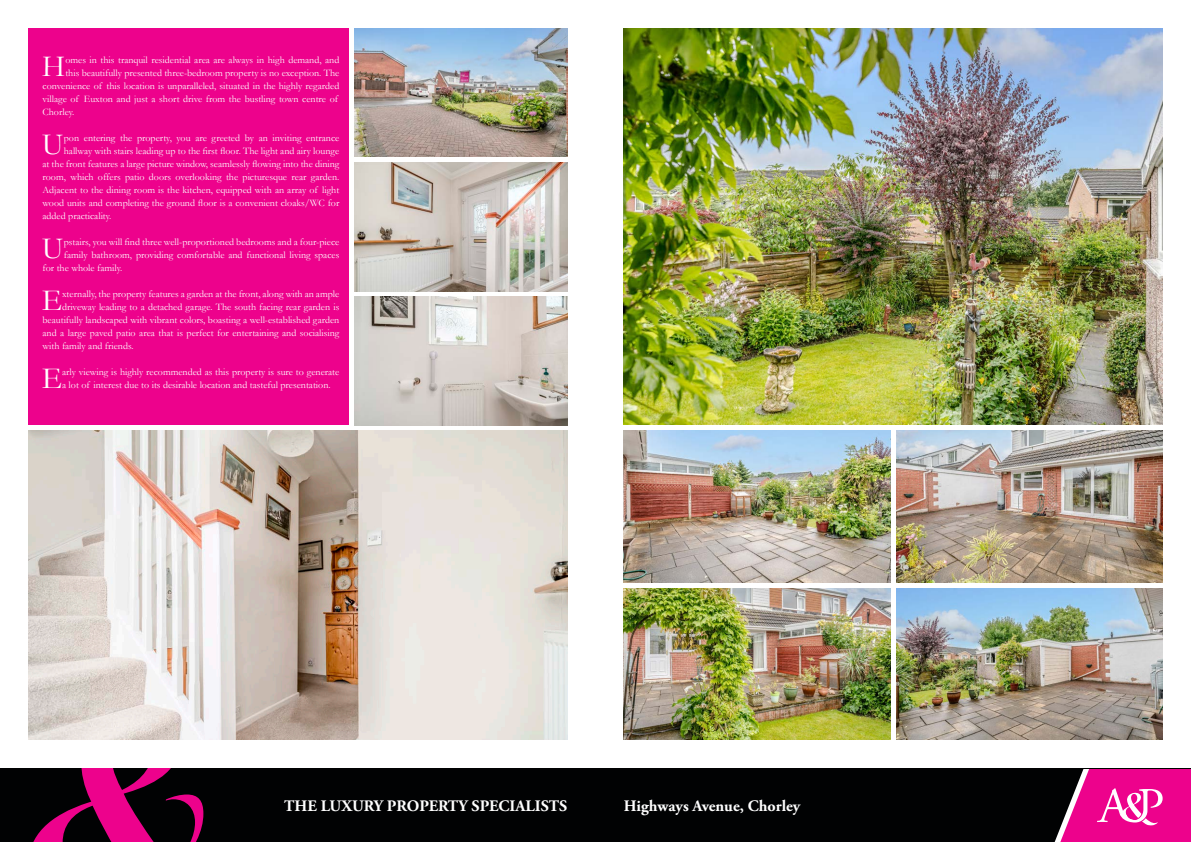
<style>
.page{position:relative;width:1191px;height:842px;background:#fff}
.page>*{position:absolute;margin:0;border:0;box-sizing:border-box;transform-origin:0 0}
.t1{font:30.8px "Garamond";color:#fff}
.t2{font:700 16px "Adobe Garamond Pro";color:#fff}
.t3{font:10px/13px "Garamond";color:#fff}
</style>
<div class="page">
<div style="left:0;top:769px;width:1191px;height:73px;background:#010203"></div>
<svg style="left:33px;top:769px;width:171px;height:73px"></svg>
<svg style="left:1054px;top:769px;width:137px;height:73px"></svg>
<img style="left:28px;top:431px;width:539px;height:309px">
<div style="left:28px;top:28px;width:321px;height:397px;background:#ed028c"></div>
<img style="left:624px;top:28px;width:538px;height:396px">
<img style="left:896px;top:588px;width:266px;height:152px">
<img style="left:624px;top:588px;width:266px;height:152px">
<img style="left:896px;top:431px;width:266px;height:152px">
<img style="left:624px;top:431px;width:266px;height:152px">
<img style="left:354px;top:297px;width:213px;height:128px">
<img style="left:354px;top:163px;width:213px;height:128px">
<img style="left:354px;top:28px;width:213px;height:129px">
<p class="t1" style="left:42px;top:46px;width:25px">H</p>
<p class="t3" style="left:65px;top:53px;width:275px">omes in this tranquil residential area are always in high demand, and</p>
<p class="t3" style="left:65px;top:66px;width:275px">this beautifully presented three-bedroom property is no exception. The</p>
<p class="t3" style="left:43px;top:79px;width:298px">convenience of this location is unparalleled, situated in the highly regarded</p>
<p class="t3" style="left:43px;top:92px;width:297px">village of Euxton and just a short drive from the bustling town centre of</p>
<p class="t3" style="left:43px;top:105px;width:33px">Chorley.</p>
<p class="t1" style="left:42px;top:124px;width:23px">U</p>
<p class="t3" style="left:64px;top:131px;width:277px">pon entering the property, you are greeted by an inviting entrance</p>
<p class="t3" style="left:64px;top:144px;width:277px">hallway with stairs leading up to the first floor. The light and airy lounge</p>
<p class="t3" style="left:43px;top:157px;width:298px">at the front features a large picture window, seamlessly flowing into the dining</p>
<p class="t3" style="left:43px;top:170px;width:298px">room, which offers patio doors overlooking the picturesque rear garden.</p>
<p class="t3" style="left:43px;top:183px;width:298px">Adjacent to the dining room is the kitchen, equipped with an array of light</p>
<p class="t3" style="left:43px;top:196px;width:298px">wood units and completing the ground floor is a convenient cloaks/WC for</p>
<p class="t3" style="left:43px;top:209px;width:70px">added practicality.</p>
<p class="t1" style="left:42px;top:228px;width:23px">U</p>
<p class="t3" style="left:64px;top:235px;width:277px">pstairs, you will find three well-proportioned bedrooms and a four-piece</p>
<p class="t3" style="left:64px;top:248px;width:277px">family bathroom, providing comfortable and functional living spaces</p>
<p class="t3" style="left:43px;top:261px;width:81px">for the whole family.</p>
<p class="t1" style="left:42px;top:280px;width:22px">E</p>
<p class="t3" style="left:62px;top:287px;width:279px">xternally, the property features a garden at the front, along with an ample</p>
<p class="t3" style="left:62px;top:300px;width:279px">driveway leading to a detached garage. The south facing rear garden is</p>
<p class="t3" style="left:43px;top:313px;width:298px">beautifully landscaped with vibrant colors, boasting a well-established garden</p>
<p class="t3" style="left:43px;top:326px;width:298px">and a large paved patio area that is perfect for entertaining and socialising</p>
<p class="t3" style="left:43px;top:339px;width:92px">with family and friends.</p>
<p class="t1" style="left:42px;top:358px;width:22px">E</p>
<p class="t3" style="left:62px;top:365px;width:279px">arly viewing is highly recommended as this property is sure to generate a lot of interest due to its desirable location and tasteful presentation.</p>
<p class="t2" style="left:284px;top:797px;width:284px">THE LUXURY PROPERTY SPECIALISTS</p>
<p class="t2" style="left:624px;top:797px;width:178px">Highways Avenue, Chorley</p>
</div>
